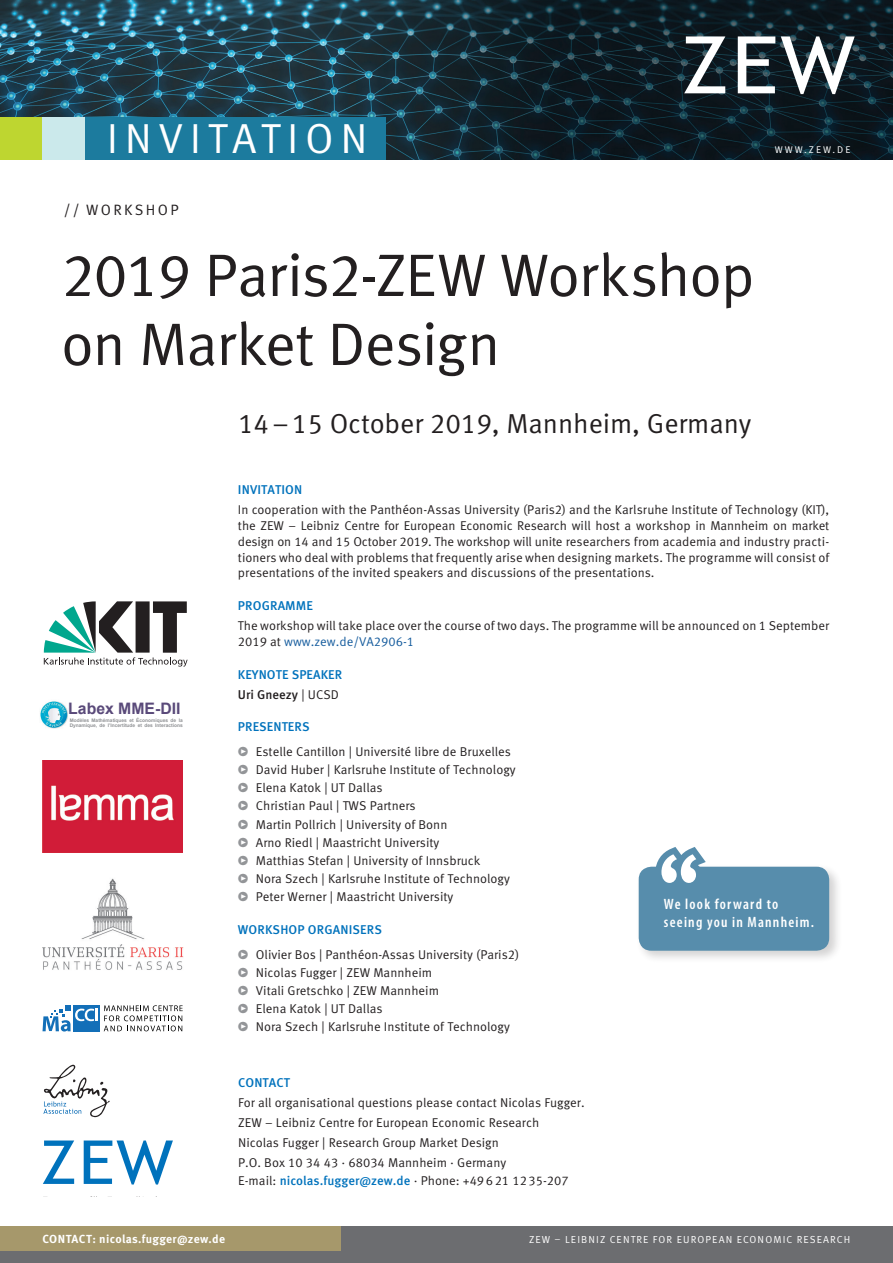
<style>
.page{position:relative;width:893px;height:1263px;background:#fff}
.page>*{position:absolute;margin:0;border:0;box-sizing:border-box;transform-origin:0 0}
.t1{font:500 99px "Meta Pro";color:#fff;scale:.91 1}
.t2{font:60px/69px "Meta Pro";letter-spacing:-.025em;color:#231f20}
.t3{font:42px "Meta Pro";letter-spacing:.16em;color:#fff}
.t4{font:27.45px "Meta Pro";letter-spacing:-.005em;color:#231f20}
.t5{font:700 15.75px "Arial";color:#5a4a7a}
.t6{font:600 condensed 15px/18px "Myriad Pro";letter-spacing:.08em;color:#fff}
.t7{font:15px "Meta Pro";letter-spacing:.16em;color:#231f20}
.t8{font:12.75px/18.1px "Meta Pro";color:#231f20}
.t9{font:500 12.75px/20px "Meta Pro";letter-spacing:.005em;color:#0072bc}
.t10{font:700 11.7px "Meta Pro";letter-spacing:.025em;color:#fff}
.t11{font:900 11.7px "Arial";color:#fff}
.t12{font:10.2px "Meta Pro";letter-spacing:.11em;color:#fff}
.t13{font:9.75px "Meta Pro";letter-spacing:.21em;color:#fff}
.t14{font:700 4.8px/5.1px "Arial";color:#8f9194}
.s1{color:#175d9e}
.s2{color:#231f20}
.s3{font-weight:400;color:#231f20}
.s4{font-weight:500;color:#0072bc}
.s5{color:#939598}
</style>
<div class="page">
<div style="left:0;top:1226px;width:893px;height:37px;background:#6c6d70"></div>
<div style="left:0;top:1226px;width:340px;height:25px;background:#a6986b"></div>
<img style="left:0;top:0;width:893px;height:160px">
<svg style="left:684px;top:36px;width:41px;height:57px"></svg>
<svg style="left:738px;top:36px;width:37px;height:57px"></svg>
<svg style="left:781px;top:36px;width:74px;height:58px"></svg>
<div style="left:0;top:117px;width:43px;height:43px;background:#bed630"></div>
<div style="left:43px;top:117px;width:42px;height:43px;background:#cbe9eb"></div>
<div style="left:85px;top:117px;width:300px;height:43px;background:#1c7b9e"></div>
<div style="left:73px;top:1005px;width:26px;height:26px;background:#136fb8"></div>
<svg style="left:43px;top:1005px;width:55px;height:26px"></svg>
<svg style="left:104px;top:1005px;width:79px;height:26px"></svg>
<img style="left:40px;top:701px;width:28px;height:28px">
<img style="left:43px;top:760px;width:139px;height:92px">
<img style="left:43px;top:878px;width:140px;height:92px">
<svg style="left:44px;top:601px;width:144px;height:65px"></svg>
<svg style="left:43px;top:1140px;width:31px;height:44px"></svg>
<svg style="left:84px;top:1140px;width:89px;height:44px"></svg>
<svg style="left:43px;top:1064px;width:67px;height:53px"></svg>
<div style="left:636px;top:864px;width:206px;height:100px;background:#231f20;opacity:.2"></div>
<div style="left:639px;top:867px;width:190px;height:84px;background:#578dac;border-radius:13px"></div>
<svg style="left:649px;top:847px;width:67px;height:20px"></svg>
<h3 class="t3" style="left:107px;top:111px;width:262px">INVITATION</h3>
<p class="t7" style="left:64px;top:201px;width:116px">// WORKSHOP</p>
<h2 class="t2" style="left:61px;top:243px;width:695px">2019 Paris2-ZEW Workshop on Market Design</h2>
<h3 class="t4" style="left:238px;top:406px;width:515px">14–15 October 2019, Mannheim, Germany</h3>
<p class="t13" style="left:775px;top:143px;width:77px">WWW.ZEW.DE</p>
<p class="t5" style="left:68px;top:698px;width:114px">Labex MME-DII</p>
<p class="t14" style="left:70px;top:718px;width:115px">Modèles Mathématiques et Économiques de la<br>Dynamique, de l’Incertitude et des Interactions</p>
<p class="t9" style="left:238px;top:480px;width:66px">INVITATION</p>
<p class="t8" style="left:238px;top:502px;width:593px;line-height:15.8px;text-align:justify">In cooperation with the Panthéon-Assas University (Paris2) and the Karlsruhe Institute of Technology (KIT), the ZEW – Leibniz Centre for European Economic Research will host a workshop in Mannheim on market design on 14 and 15 October 2019. The workshop will unite researchers from academia and industry practi&shy;tioners who deal with problems that frequently arise when designing markets. The programme will consist of presentations of the invited speakers and discussions of the presentations.</p>
<p class="t9" style="left:238px;top:596px;width:77px">PROGRAMME</p>
<p class="t8" style="left:238px;top:618px;width:593px;line-height:15.8px">The workshop will take place over the course of two days. The programme will be announced on 1 September<br>2019 at <span class="s1">www.zew.de/VA2906-1</span></p>
<p class="t9" style="left:238px;top:664px;width:106px">KEYNOTE SPEAKER<br><span class="s2">Uri Gneezy</span> <span class="s3">| UCSD</span></p>
<p class="t8" style="left:238px;top:715px;width:275px;line-height:24.6px"><span class="s4">PRESENTERS<br></span><span class="s5">ͮ</span> Estelle Cantillon | Université libre de Bruxelles</p>
<p class="t8" style="left:238px;top:761px;width:279px"><span class="s5">ͮ</span> David Huber | Karlsruhe Institute of Technology <span class="s5">ͮ</span> Elena Katok | UT Dallas<br><span class="s5">ͮ</span> Christian Paul | TWS Partners<br><span class="s5">ͮ</span> Martin Pollrich | University of Bonn<br><span class="s5">ͮ</span> Arno Riedl | Maastricht University<br><span class="s5">ͮ</span> Matthias Stefan | University of Innsbruck<br><span class="s5">ͮ</span> Nora Szech | Karlsruhe Institute of Technology <span class="s5">ͮ</span> Peter Werner | Maastricht University</p>
<p class="t8" style="left:238px;top:918px;width:283px;line-height:24.6px"><span class="s4">WORKSHOP ORGANISERS<br></span><span class="s5">ͮ</span> Olivier Bos | Panthéon-Assas University (Paris2)</p>
<p class="t8" style="left:238px;top:964px;width:274px"><span class="s5">ͮ</span> Nicolas Fugger | ZEW Mannheim<br><span class="s5">ͮ</span> Vitali Gretschko | ZEW Mannheim<br><span class="s5">ͮ</span> Elena Katok | UT Dallas<br><span class="s5">ͮ</span> Nora Szech | Karlsruhe Institute of Technology</p>
<h1 class="t1" style="left:701px;top:965px;width:50px;rotate:-180deg">„</h1>
<p class="t6" style="left:664px;top:895px;width:152px">We look forward to seeing you in Mannheim.</p>
<p class="t9" style="left:238px;top:1073px;width:53px">CONTACT</p>
<p class="t8" style="left:238px;top:1093px;width:348px;line-height:20px">For all organisational questions please contact Nicolas Fugger.<br>ZEW – Leibniz Centre for European Economic Research<br>Nicolas Fugger | Research Group Market Design<br>P.O. Box 10 34 43 · 68034 Mannheim · Germany</p>
<p class="t8" style="left:238px;top:1171px;width:332px">E-mail: <span class="s4">nicolas.fugger@zew.de</span> · Phone: +49621 1235-207</p>
<p class="t11" style="left:45px;top:1230px;width:177px">Contact: s hroeder@zew.de</p>
<p class="t12" style="left:529px;top:1233px;width:323px">ZEW – LEIBNIZ CENTRE FOR EUROPEAN ECONOMIC RESEARCH</p>
<p class="t10" style="left:43px;top:1231px;width:184px">CONTACT: nicolas.fugger@zew.de</p>
</div>
